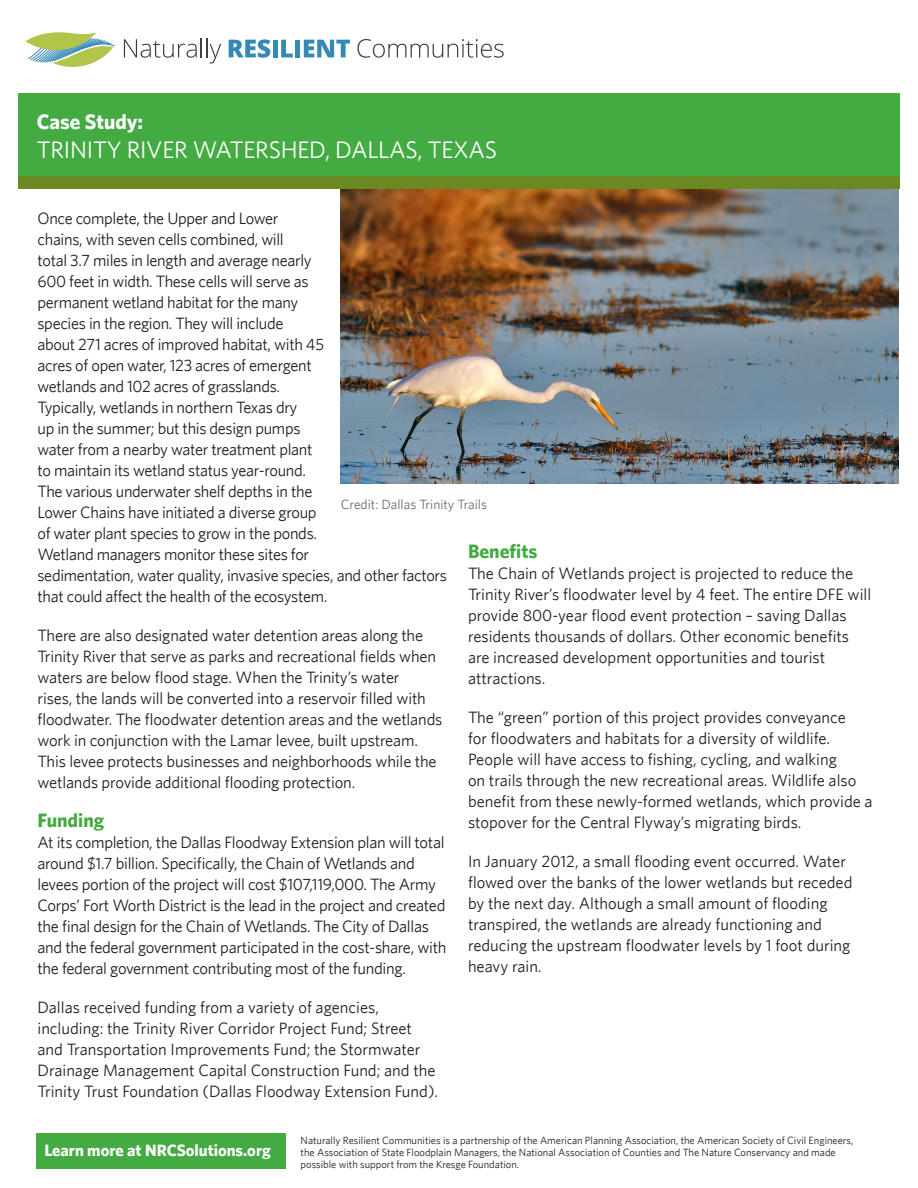
<style>
.page{position:relative;width:918px;height:1188px;background:#fff}
.page>*{position:absolute;margin:0;border:0;box-sizing:border-box;transform-origin:0 0}
.t1{font:24px "Whitney";letter-spacing:-.01em;color:#fff}
.t2{font:700 21px "Whitney";color:#fff}
.t3{font:700 19.5px "Whitney";color:#44aa42}
.Body_Text{font:16.5px/21px "Whitney";letter-spacing:-.01em;color:#231f20}
.t4{font:700 16.5px "Whitney";color:#fff}
.t5{font:13.5px "Whitney";color:#6c6d70}
.t6{font:10.5px/12px "Whitney";color:#231f20}
</style>
<div class="page">
<img style="left:341px;top:189px;width:557px;height:295px">
<div style="left:18px;top:106px;width:882px;height:83px;background:#6a8922"></div>
<div style="left:18px;top:94px;width:882px;height:82px;background:#44aa42"></div>
<svg style="left:26px;top:32px;width:89px;height:35px"></svg>
<svg style="left:124px;top:38px;width:97px;height:26px"></svg>
<svg style="left:229px;top:39px;width:41px;height:19px"></svg>
<div style="left:273px;top:40px;width:5px;height:17px;background:#3589b5"></div>
<svg style="left:281px;top:40px;width:12px;height:17px"></svg>
<div style="left:295px;top:40px;width:5px;height:17px;background:#3589b5"></div>
<svg style="left:304px;top:40px;width:46px;height:17px"></svg>
<svg style="left:357px;top:39px;width:147px;height:19px"></svg>
<div style="left:37px;top:1134px;width:249px;height:35px;background:#44aa42"></div>
<p class="t2" style="left:37px;top:109px;width:108px">Case Study:</p>
<p class="t1" style="left:37px;top:135px;width:462px">TRINITY RIVER WATERSHED, DALLAS, TEXAS</p>
<p class="Body_Text" style="left:38px;top:207px;width:411px">Once complete, the Upper and Lower<br>chains, with seven cells combined, will<br>total 3.7 miles in length and average nearly<br>600 feet in width. These cells will serve as<br>permanent wetland habitat for the many<br>species in the region. They will include<br>about 271 acres of improved habitat, with 45<br>acres of open water, 123 acres of emergent<br>wetlands and 102 acres of grasslands.<br>Typically, wetlands in northern Texas dry<br>up in the summer; but this design pumps<br>water from a nearby water treatment plant<br>to maintain its wetland status year-round.<br>The various underwater shelf depths in the<br>Lower Chains have initiated a diverse group<br>of water plant species to grow in the ponds.<br>Wetland managers monitor these sites for<br>sedimentation, water quality, invasive species, and other factors that could affect the health of the ecosystem.</p>
<p class="Body_Text" style="left:38px;top:624px;width:407px">There are also designated water detention areas along the Trinity River that serve as parks and recreational fields when waters are below flood stage. When the Trinity’s water<br>rises, the lands will be converted into a reservoir filled with floodwater. The floodwater detention areas and the wetlands work in conjunction with the Lamar levee, built upstream.<br>This levee protects businesses and neighborhoods while the wetlands provide additional flooding protection.</p>
<p class="t3" style="left:38px;top:808px;width:68px">Funding</p>
<p class="Body_Text" style="left:38px;top:831px;width:410px">At its completion, the Dallas Floodway Extension plan will total around $1.7 billion. Specifically, the Chain of Wetlands and levees portion of the project will cost $107,119,000. The Army Corps’ Fort Worth District is the lead in the project and created the final design for the Chain of Wetlands. The City of Dallas and the federal government participated in the cost-share, with the federal government contributing most of the funding.</p>
<p class="Body_Text" style="left:38px;top:996px;width:402px">Dallas received funding from a variety of agencies, including: the Trinity River Corridor Project Fund; Street and Transportation Improvements Fund; the Stormwater Drainage Management Capital Construction Fund; and the Trinity Trust Foundation (Dallas Floodway Extension Fund).</p>
<p class="t5" style="left:341px;top:496px;width:148px">Credit: Dallas Trinity Trails</p>
<p class="t3" style="left:468px;top:540px;width:71px">Benefits</p>
<p class="Body_Text" style="left:468px;top:563px;width:405px">The Chain of Wetlands project is projected to reduce the Trinity River’s floodwater level by 4 feet. The entire DFE will provide 800-year flood event protection – saving Dallas residents thousands of dollars. Other economic benefits are increased development opportunities and tourist attractions.</p>
<p class="Body_Text" style="left:468px;top:707px;width:406px">The “green” portion of this project provides conveyance<br>for floodwaters and habitats for a diversity of wildlife.<br>People will have access to fishing, cycling, and walking<br>on trails through the new recreational areas. Wildlife also benefit from these newly-formed wetlands, which provide a stopover for the Central Flyway’s migrating birds.</p>
<p class="Body_Text" style="left:468px;top:851px;width:386px">In January 2012, a small flooding event occurred. Water flowed over the banks of the lower wetlands but receded by the next day. Although a small amount of flooding transpired, the wetlands are already functioning and reducing the upstream floodwater levels by 1 foot during heavy rain.</p>
<p class="t4" style="left:44px;top:1141px;width:228px">Learn more at NRCSolutions.org</p>
<p class="t6" style="left:301px;top:1134px;width:554px">Naturally Resilient Communities is a partnership of the American Planning Association, the American Society of Civil Engineers, the Association of State Floodplain Managers, the National Association of Counties and The Nature Conservancy and made possible with support from the Kresge Foundation.</p>
</div>
